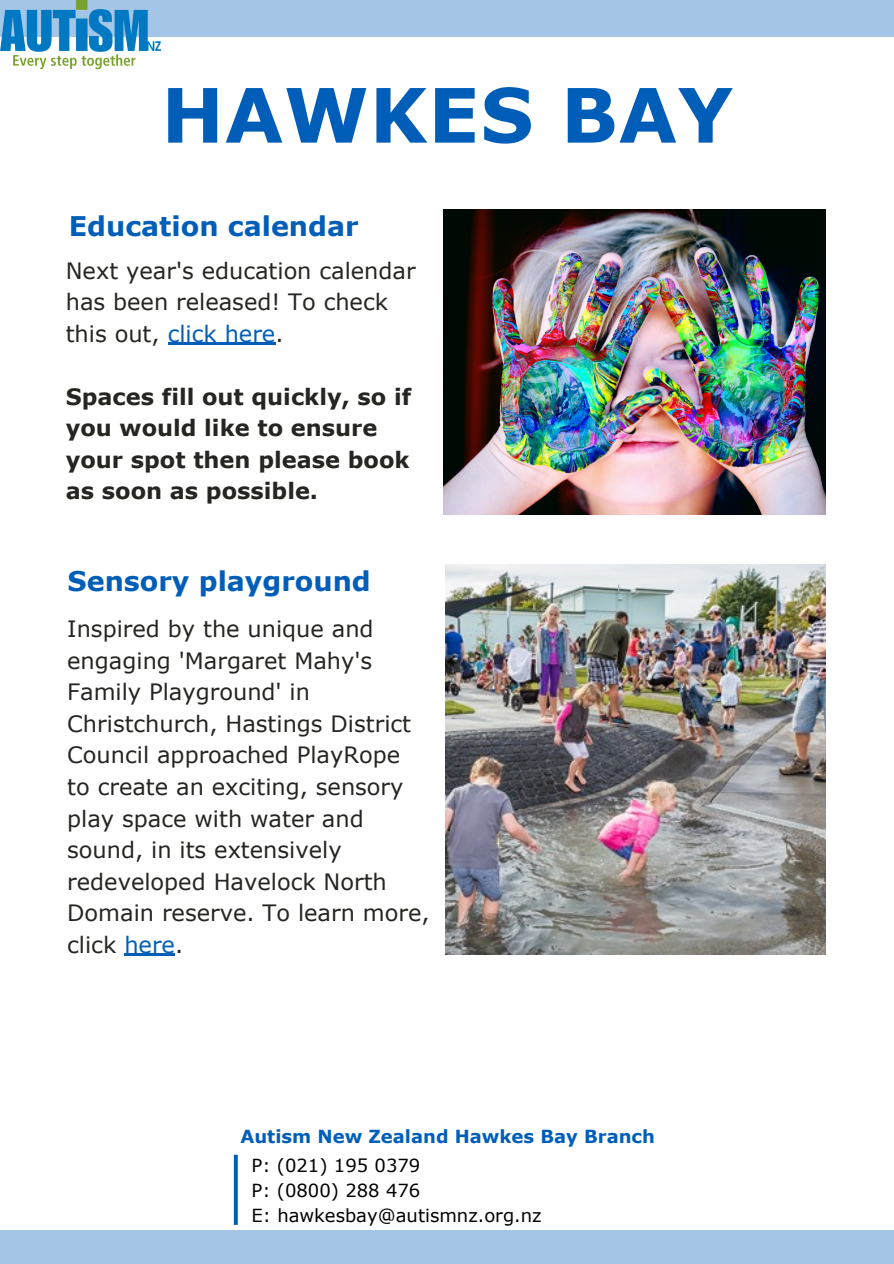
<style>
.page{position:relative;width:894px;height:1264px;background:#fff}
.page>*{position:absolute;margin:0;border:0;box-sizing:border-box;transform-origin:0 0}
.t1{font:700 75px "Verdana";letter-spacing:.01em;color:#005eb8}
.t2{font:700 27px "Verdana";color:#005eb8}
.t3{font:22.5px/31.5px "Verdana";color:#252521}
.t4{font:700 22.5px/31.5px "Verdana";color:#252521}
.t5{font:18px "Verdana";color:#000}
.t6{font:700 18px "Verdana";color:#005eb8}
.s1{color:#005eb8}
</style>
<div class="page">
<div style="left:0;top:1230px;width:893px;height:33px;background:#a4c5e5"></div>
<div style="left:0;top:0;width:893px;height:37px;background:#a4c5e5"></div>
<img style="left:0;top:0;width:160px;height:69px">
<svg style="left:234px;top:1154px;width:4px;height:70px"></svg>
<img style="left:443px;top:210px;width:382px;height:305px">
<hr style="left:124px;top:953px;width:51px;height:3px;background:#005eb8">
<img style="left:446px;top:564px;width:379px;height:390px">
<hr style="left:168px;top:343px;width:107px;height:2px;background:#005eb8">
<p class="t1" style="left:161px;top:67px;width:573px">HAWKES BAY</p>
<p class="t2" style="left:69px;top:209px;width:291px">Education calendar</p>
<p class="t3" style="left:66px;top:254px;width:351px">Next year's education calendar has been released! To check this out, <span class="s1">click here</span>.</p>
<p class="t4" style="left:66px;top:380px;width:347px">Spaces fill out quickly, so if you would like to ensure your spot then please book as soon as possible.</p>
<p class="t2" style="left:67px;top:563px;width:305px">Sensory playground</p>
<p class="t3" style="left:67px;top:612px;width:364px">Inspired by the unique and engaging 'Margaret Mahy's<br>Family Playground' in<br>Christchurch, Hastings District<br>Council approached PlayRope<br>to create an exciting, sensory play space with water and sound, in its extensively redeveloped Havelock North<br>Domain reserve. To learn more, click <span class="s1">here</span>.</p>
<p class="t6" style="left:240px;top:1124px;width:416px">Autism New Zealand Hawkes Bay Branch</p>
<p class="t5" style="left:251px;top:1153px;width:170px">P: (021) 195 0379</p>
<p class="t5" style="left:251px;top:1178px;width:170px">P: (0800) 288 476</p>
<p class="t5" style="left:251px;top:1203px;width:291px">E: hawkesbay@autismnz.org.nz</p>
</div>
